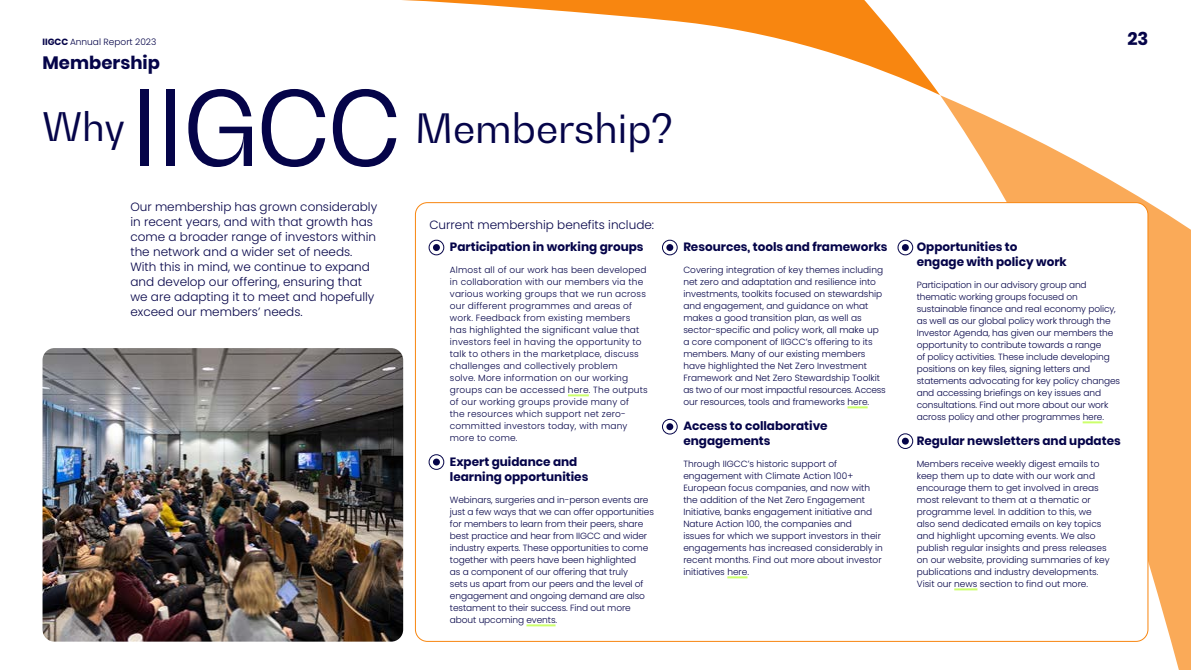
<style>
.page{position:relative;width:1191px;height:670px;background:#fff}
.page>*{position:absolute;margin:0;border:0;box-sizing:border-box;transform-origin:0 0}
.t1{font:102.7px "Bw Gradual";letter-spacing:-.02em;color:#050449}
.t2{font:40.1px "Bw Gradual";color:#050449}
.t3{font:39px "Bw Gradual";color:#050449}
.t4{font:700 18px "Poppins";color:#050449}
.t5{font:300 12px/15px "Poppins";color:#050449}
.t6{font:700 12px/15px "Poppins";color:#050449}
.t7{font:300 9px/12px "Poppins";color:#050449}
.t8{font:300 9px/12px "Poppins";letter-spacing:.02em;color:#050449}
.s1{font-weight:700}
</style>
<div class="page">
<svg style="left:402px;top:0;width:538px;height:95px"></svg>
<svg style="left:940px;top:95px;width:251px;height:575px"></svg>
<div style="left:415px;top:203px;width:733px;height:438px;background:#fff;border-radius:12px"></div>
<hr style="left:568px;top:394px;width:21px;height:2px;background:#ccff6c">
<hr style="left:526px;top:624px;width:29px;height:2px;background:#ccff6c">
<hr style="left:847px;top:406px;width:20px;height:2px;background:#ccff6c">
<hr style="left:727px;top:576px;width:20px;height:2px;background:#ccff6c">
<hr style="left:1082px;top:421px;width:20px;height:2px;background:#ccff6c">
<hr style="left:954px;top:588px;width:23px;height:2px;background:#ccff6c">
<div style="left:429px;top:240px;width:15px;height:15px;border:1px solid #050449;border-radius:50%"></div>
<div style="left:433px;top:244px;width:7px;height:7px;background:#050449;border-radius:50%"></div>
<div style="left:662px;top:240px;width:15px;height:15px;border:1px solid #050449;border-radius:50%"></div>
<div style="left:666px;top:244px;width:7px;height:7px;background:#050449;border-radius:50%"></div>
<div style="left:662px;top:419px;width:15px;height:15px;border:1px solid #050449;border-radius:50%"></div>
<div style="left:666px;top:423px;width:7px;height:7px;background:#050449;border-radius:50%"></div>
<div style="left:897px;top:240px;width:16px;height:15px;border:1px solid #050449;border-radius:50%"></div>
<div style="left:902px;top:244px;width:7px;height:7px;background:#050449;border-radius:50%"></div>
<div style="left:897px;top:434px;width:16px;height:15px;border:1px solid #050449;border-radius:50%"></div>
<div style="left:902px;top:438px;width:7px;height:7px;background:#050449;border-radius:50%"></div>
<div style="left:429px;top:454px;width:15px;height:16px;border:1px solid #050449;border-radius:50%"></div>
<div style="left:433px;top:459px;width:7px;height:6px;background:#050449;border-radius:50%"></div>
<img style="left:43px;top:348px;width:360px;height:294px">
<p class="t7" style="left:43px;top:36px;width:115px"><span class="s1">IIGCC</span> Annual Report 2023</p>
<h3 class="t4" style="left:1127px;top:29px;width:23px">23</h3>
<h3 class="t4" style="left:43px;top:53px;width:119px">Membership</h3>
<h3 class="t3" style="left:43px;top:101px;width:84px">Why</h3>
<h1 class="t1" style="left:130px;top:62px;width:272px">IIGCC</h1>
<p class="t5" style="left:130px;top:199px;width:248px">Our membership has grown considerably in recent years, and with that growth has come a broader range of investors within the network and a wider set of needs.<br>With this in mind, we continue to expand and develop our offering, ensuring that we are adapting it to meet and hopefully exceed our members’ needs.</p>
<h2 class="t2" style="left:415px;top:102px;width:259px">Membership?</h2>
<h3 class="t5" style="left:429px;top:217px;width:226px">Current membership benefits include:</h3>
<h3 class="t6" style="left:450px;top:240px;width:195px">Participation in working groups</h3>
<p class="t8" style="left:450px;top:264px;width:199px">Almost all of our work has been developed in collaboration with our members via the various working groups that we run across our different programmes and areas of work. Feedback from existing members has highlighted the significant value that investors feel in having the opportunity to talk to others in the marketplace, discuss challenges and collectively problem<br>solve. More information on our working groups can be accessed here. The outputs of our working groups provide many of<br>the resources which support net zero&shy;committed investors today, with many more to come.</p>
<h3 class="t6" style="left:450px;top:455px;width:140px">Expert guidance and learning opportunities</h3>
<p class="t7" style="left:450px;top:494px;width:205px">Webinars, surgeries and in-person events are just a few ways that we can offer opportunities for members to learn from their peers, share best practice and hear from IIGCC and wider industry experts. These opportunities to come together with peers have been highlighted<br>as a component of our offering that truly<br>sets us apart from our peers and the level of engagement and ongoing demand are also testament to their success. Find out more about upcoming events.</p>
<h3 class="t6" style="left:683px;top:240px;width:206px">Resources, tools and frameworks</h3>
<p class="t7" style="left:683px;top:264px;width:204px">Covering integration of key themes including net zero and adaptation and resilience into investments, toolkits focused on stewardship and engagement, and guidance on what makes a good transition plan, as well as sector-specific and policy work, all make up a core component of IIGCC’s offering to its members. Many of our existing members have highlighted the Net Zero Investment Framework and Net Zero Stewardship Toolkit as two of our most impactful resources. Access our resources, tools and frameworks here.</p>
<h3 class="t6" style="left:683px;top:419px;width:146px">Access to collaborative engagements</h3>
<p class="t7" style="left:683px;top:458px;width:201px">Through IIGCC’s historic support of engagement with Climate Action 100+ European focus companies, and now with the addition of the Net Zero Engagement Initiative, banks engagement initiative and Nature Action 100, the companies and<br>issues for which we support investors in their engagements has increased considerably in recent months. Find out more about investor initiatives here.</p>
<h3 class="t6" style="left:916px;top:240px;width:152px">Opportunities to engage with policy work</h3>
<p class="t7" style="left:916px;top:279px;width:205px">Participation in our advisory group and thematic working groups focused on sustainable finance and real economy policy, as well as our global policy work through the Investor Agenda, has given our members the opportunity to contribute towards a range<br>of policy activities. These include developing positions on key files, signing letters and statements advocating for key policy changes and accessing briefings on key issues and consultations. Find out more about our work across policy and other programmes here.</p>
<h3 class="t6" style="left:916px;top:434px;width:206px">Regular newsletters and updates</h3>
<p class="t7" style="left:916px;top:458px;width:194px">Members receive weekly digest emails to keep them up to date with our work and encourage them to get involved in areas most relevant to them at a thematic or programme level. In addition to this, we also send dedicated emails on key topics and highlight upcoming events. We also publish regular insights and press releases on our website, providing summaries of key publications and industry developments.<br>Visit our news section to find out more.</p>
</div>
